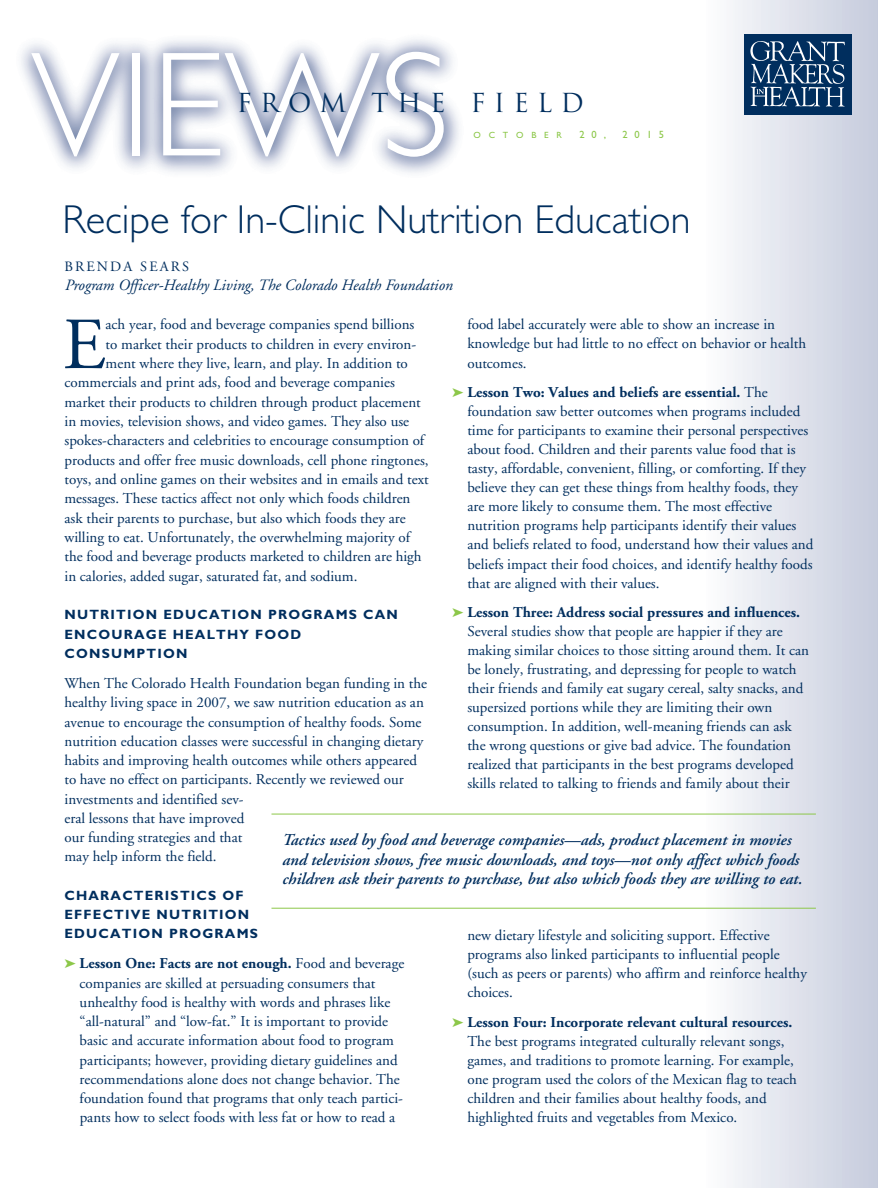
<style>
.page{position:relative;width:878px;height:1188px;background:#fff}
.page>*{position:absolute;margin:0;border:0;box-sizing:border-box;transform-origin:0 0}
.t1{font:73.35px "Adobe Garamond";color:#002e5e}
.t2{font:300 40.5px "Gill Sans";color:#002e5e}
.t3{font:25.5px "Trajan";letter-spacing:.325em;color:#002e5e}
.t4{font:italic 600 16.5px/19.5px "Adobe Garamond";color:#002e5e}
.t5{font:italic 15.75px "Adobe Garamond";color:#002e5e}
.t6{font:15px/19px "Adobe Garamond";color:#002e5e}
.t7{font:14.25px "Adobe Garamond";letter-spacing:.15em;color:#002e5e}
.t8{font:700 13.5px/19.4px "Gill Sans";letter-spacing:.09em;color:#002e5e}
.t9{font:10.5px "Gill Sans";letter-spacing:.65em;color:#8cc749}
.t10{font:9px "Gill Sans";letter-spacing:.865em;color:#8cc749}
.s1{color:#8cc749}
.s2{font-weight:700}
</style>
<div class="page">
<div style="left:704px;top:0;width:174px;height:1188px;background:linear-gradient(to right,#fcfdfd,#c5cbdc)"></div>
<svg style="left:31px;top:53px;width:88px;height:103px"></svg>
<svg style="left:163px;top:53px;width:216px;height:103px"></svg>
<svg style="left:386px;top:52px;width:57px;height:105px"></svg>
<img style="left:744px;top:35px;width:107px;height:79px">
<hr style="left:271px;top:908px;width:544px;height:1px;background:#8cc749">
<hr style="left:271px;top:814px;width:544px;height:1px;background:#8cc749">
<h3 class="t3" style="left:237px;top:88px;width:348px">FROM THE FIELD</h3>
<p class="t10" style="left:473px;top:131px;width:90px">OCTOBER</p>
<p class="t9" style="left:579px;top:130px;width:28px">20,</p>
<p class="t9" style="left:622px;top:130px;width:43px">2015</p>
<h2 class="t2" style="left:62px;top:204px;width:629px">Recipe for In-Clinic Nutrition Education</h2>
<p class="t7" style="left:64px;top:261px;width:126px">BRENDA SEARS</p>
<p class="t5" style="left:64px;top:279px;width:389px">Program Officer-Healthy Living, The Colorado Health Foundation</p>
<p class="t6" style="left:467px;top:316px;width:340px">food label accurately were able to show an increase in knowledge but had little to no effect on behavior or health outcomes.</p>
<p class="t6" style="left:467px;top:384px;width:347px;text-indent:-15px"><span class="s1">➤</span> <span class="s2">Lesson Two: Values and beliefs are essential.</span> The foundation saw better outcomes when programs included time for participants to examine their personal perspectives about food. Children and their parents value food that is tasty, affordable, convenient, filling, or comforting. If they believe they can get these things from healthy foods, they are more likely to consume them. The most effective nutrition programs help participants identify their values and beliefs related to food, understand how their values and beliefs impact their food choices, and identify healthy foods that are aligned with their values.</p>
<p class="t6" style="left:467px;top:604px;width:343px;text-indent:-15px"><span class="s1">➤</span> <span class="s2">Lesson Three: Address social pressures and influences.<br></span>Several studies show that people are happier if they are making similar choices to those sitting around them. It can be lonely, frustrating, and depressing for people to watch their friends and family eat sugary cereal, salty snacks, and supersized portions while they are limiting their own consumption. In addition, well-meaning friends can ask the wrong questions or give bad advice. The foundation realized that participants in the best programs developed skills related to talking to friends and family about their</p>
<h1 class="t1" style="left:63px;top:316px;width:44px">E</h1>
<p class="t6" style="left:106px;top:316px;width:310px">ach year, food and beverage companies spend billions</p>
<p class="t6" style="left:106px;top:336px;width:312px">to market their products to children in every environ-</p>
<p class="t6" style="left:106px;top:355px;width:304px">ment where they live, learn, and play. In addition to</p>
<p class="t6" style="left:64px;top:374px;width:332px">commercials and print ads, food and beverage companies</p>
<p class="t6" style="left:64px;top:394px;width:358px">market their products to children through product placement</p>
<p class="t6" style="left:64px;top:413px;width:346px">in movies, television shows, and video games. They also use</p>
<p class="t6" style="left:64px;top:432px;width:361px">spokes-characters and celebrities to encourage consumption of</p>
<p class="t6" style="left:64px;top:452px;width:365px">products and offer free music downloads, cell phone ringtones,</p>
<p class="t6" style="left:64px;top:471px;width:366px">toys, and online games on their websites and in emails and text</p>
<p class="t6" style="left:64px;top:490px;width:347px">messages. These tactics affect not only which foods children</p>
<p class="t6" style="left:64px;top:510px;width:343px">ask their parents to purchase, but also which foods they are</p>
<p class="t6" style="left:64px;top:529px;width:347px">willing to eat. Unfortunately, the overwhelming majority of</p>
<p class="t6" style="left:64px;top:548px;width:359px">the food and beverage products marketed to children are high</p>
<p class="t6" style="left:64px;top:568px;width:294px">in calories, added sugar, saturated fat, and sodium.</p>
<p class="t8" style="left:64px;top:606px;width:335px">NUTRITION EDUCATION PROGRAMS CAN<br>ENCOURAGE HEALTHY FOOD<br>CONSUMPTION</p>
<p class="t6" style="left:64px;top:675px;width:364px">When The Colorado Health Foundation began funding in the healthy living space in 2007, we saw nutrition education as an avenue to encourage the consumption of healthy foods. Some nutrition education classes were successful in changing dietary habits and improving health outcomes while others appeared to have no effect on participants. Recently we reviewed our investments and identified sev-<br>eral lessons that have improved<br>our funding strategies and that<br>may help inform the field.</p>
<p class="t8" style="left:64px;top:887px;width:195px">CHARACTERISTICS OF<br>EFFECTIVE NUTRITION<br>EDUCATION PROGRAMS</p>
<p class="t6" style="left:80px;top:955px;width:326px;text-indent:-15px"><span class="s1">➤</span> <span class="s2">Lesson One: Facts are not enough.</span> Food and beverage companies are skilled at persuading consumers that unhealthy food is healthy with words and phrases like “all-natural” and “low-fat.” It is important to provide basic and accurate information about food to program participants; however, providing dietary guidelines and recommendations alone does not change behavior. The foundation found that programs that only teach partici&shy;pants how to select foods with less fat or how to read a</p>
<p class="t4" style="left:282px;top:832px;width:521px">Tactics used by food and beverage companies—ads, product placement in movies and television shows, free music downloads, and toys—not only affect which foods children ask their parents to purchase, but also which foods they are willing to eat.</p>
<p class="t6" style="left:467px;top:927px;width:341px">new dietary lifestyle and soliciting support. Effective programs also linked participants to influential people (such as peers or parents) who affirm and reinforce healthy choices.</p>
<p class="t6" style="left:467px;top:1014px;width:331px;text-indent:-15px"><span class="s1">➤</span> <span class="s2">Lesson Four: Incorporate relevant cultural resources.<br></span>The best programs integrated culturally relevant songs, games, and traditions to promote learning. For example, one program used the colors of the Mexican flag to teach children and their families about healthy foods, and highlighted fruits and vegetables from Mexico.</p>
</div>
